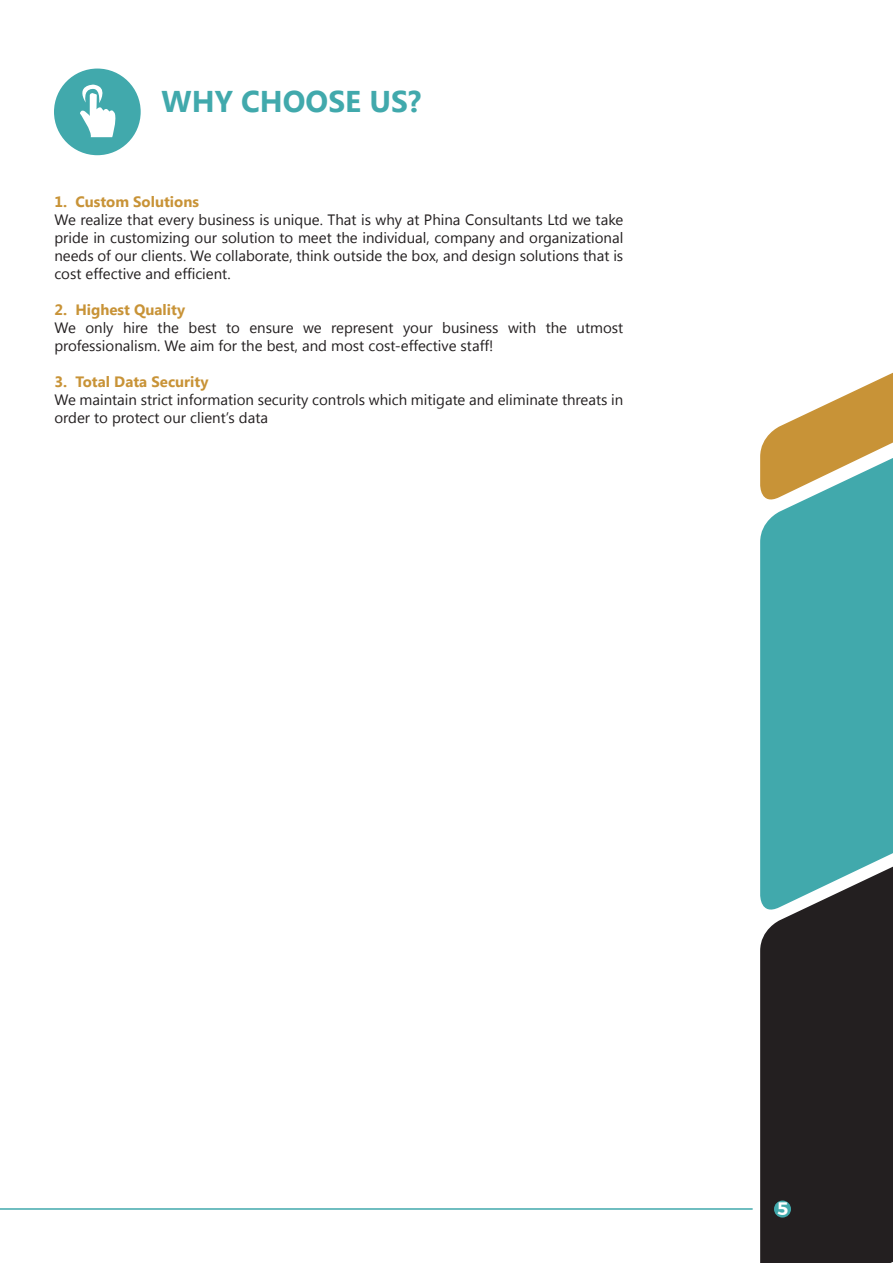
<style>
.page{position:relative;width:893px;height:1263px;background:#fff}
.page>*{position:absolute;margin:0;border:0;box-sizing:border-box;transform-origin:0 0}
.t1{font:700 30px "Segoe UI";color:#41a9ac}
.t2{font:600 18px "Montserrat";color:#fff}
.t3{font:15px/18px "Segoe UI";color:#231f20}
.t4{font:700 15px "Segoe UI";color:#c89337}
</style>
<div class="page">
<svg style="left:760px;top:372px;width:133px;height:374px;background:#73b0a1"></svg>
<svg style="left:760px;top:746px;width:133px;height:517px;background:#314a4c"></svg>
<hr style="left:0;top:1208px;width:753px;height:2px;background:#41a9ac">
<div style="left:54px;top:69px;width:87px;height:86px;background:#41a9ac;border-radius:50%"></div>
<svg style="left:80px;top:85px;width:36px;height:52px"></svg>
<div style="left:774px;top:1200px;width:17px;height:17px;background:#41a9ac;border-radius:50%"></div>
<h1 class="t1" style="left:162px;top:80px;width:119px">Why Choose</h1>
<h1 class="t1" style="left:369px;top:80px;width:53px">Us?</h1>
<p class="t4" style="left:54px;top:191px;width:146px">1. Custom Solutions</p>
<p class="t3" style="left:54px;top:210px;width:570px;text-align:justify">We realize that every business is unique. That is why at Phina Consultants Ltd we take pride in customizing our solution to meet the individual, company and organizational needs of our clients. We collaborate, think outside the box, and design solutions that is cost effective and efficient.</p>
<p class="t4" style="left:54px;top:299px;width:132px">2. Highest Quality</p>
<p class="t3" style="left:54px;top:318px;width:570px">We only hire the best to ensure we represent your business with the utmost professionalism. We aim for the best, and most cost-effective staff!</p>
<p class="t4" style="left:54px;top:371px;width:156px">3. Total Data Security</p>
<p class="t3" style="left:54px;top:390px;width:570px">We maintain strict information security controls which mitigate and eliminate threats in order to protect our client’s data</p>
<p class="t2" style="left:777px;top:1194px;width:13px">5</p>
</div>
